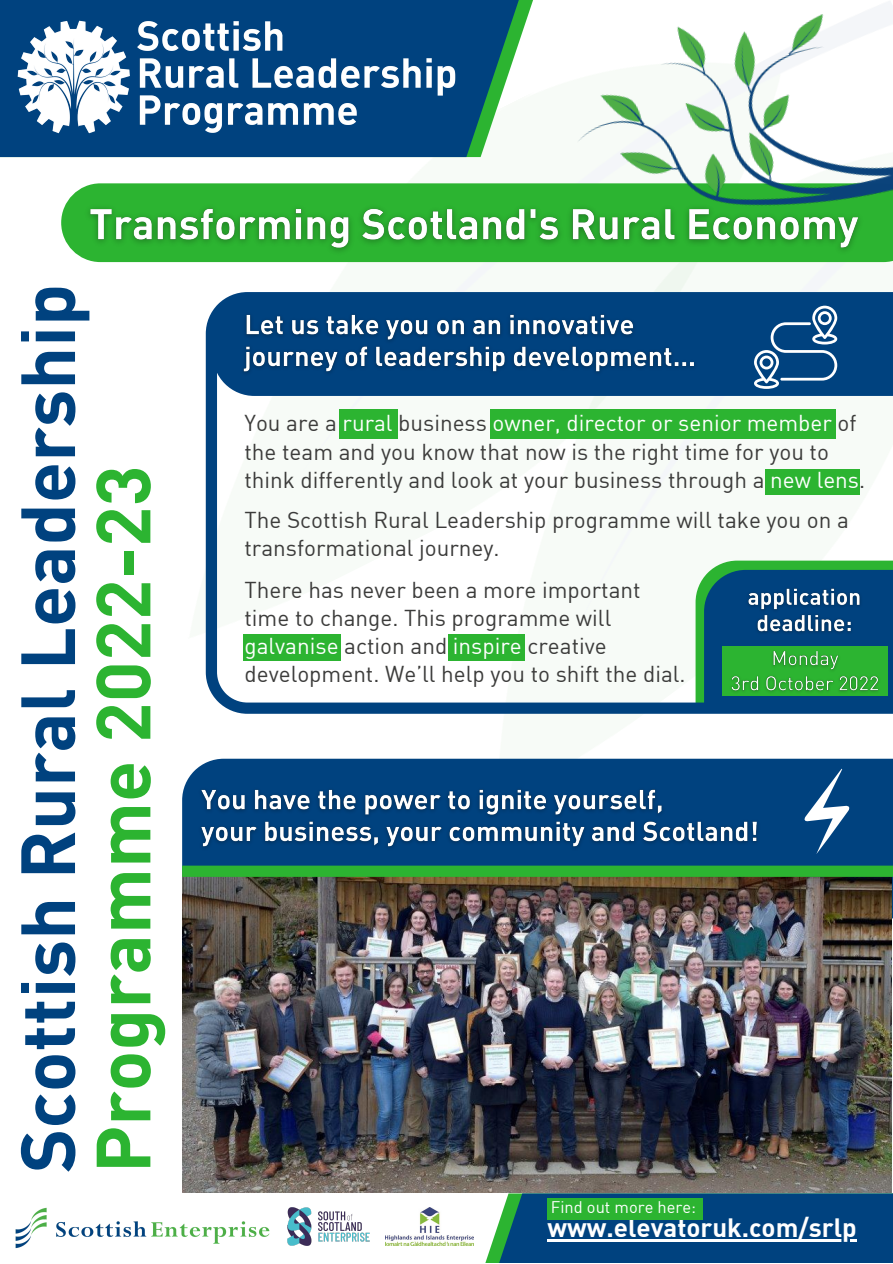
<style>
.page{position:relative;width:893px;height:1264px;background:#fff}
.page>*{position:absolute;margin:0;border:0;box-sizing:border-box;transform-origin:0 0}
.t1{font:75.45px "DIN Bold";color:#00427f}
.t2{font:75.45px "DIN Bold";color:#2cb431}
.t3{font:25.95px "DIN Bold";color:#fff}
.t4{font:22.5px/28.2px "DIN";color:#3c3c3b}
.t5{font:16.5px "DIN";color:#fff}
.s1{color:#fff}
</style>
<div class="page">
<svg style="left:0;top:0;width:533px;height:157px;background:#25638a"></svg>
<img style="left:15px;top:17px;width:444px;height:120px">
<svg style="left:61px;top:183px;width:476px;height:79px;fill:#2cb431"></svg>
<img style="left:537px;top:1px;width:355px;height:291px">
<div style="left:182px;top:758px;width:710px;height:160px;background:#00427f"></div>
<img style="left:182px;top:876px;width:709px;height:317px">
<img style="left:287px;top:1207px;width:83px;height:39px">
<img style="left:385px;top:1207px;width:87px;height:38px">
<img style="left:15px;top:1207px;width:255px;height:41px">
<svg style="left:472px;top:1193px;width:420px;height:69px;background:#175785"></svg>
<hr style="left:547px;top:1238px;width:309px;height:3px;background:#fff">
<div style="left:547px;top:1197px;width:155px;height:22px;background:#2cb431"></div>
<div style="left:182px;top:865px;width:710px;height:11px;background:#2cb431"></div>
<svg style="left:803px;top:767px;width:47px;height:87px"></svg>
<svg style="left:206px;top:292px;width:686px;height:421px"></svg>
<div style="left:448px;top:634px;width:77px;height:27px;background:#2cb431"></div>
<img style="left:724px;top:640px;width:161px;height:61px">
<img style="left:741px;top:576px;width:125px;height:66px">
<img style="left:79px;top:186px;width:790px;height:74px">
<img style="left:194px;top:775px;width:571px;height:79px">
<h1 class="t1" style="left:-2px;top:1173px;width:890px;rotate:-90deg">Scottish Rural Leadership</h1>
<h1 class="t2" style="left:74px;top:1173px;width:709px;rotate:-90deg">Programme 2022-23</h1>
<p class="t4" style="left:244px;top:409px;width:622px">You are a <span class="s1">rural</span> business <span class="s1">owner, director or senior member</span> of the team and you know that now is the right time for you to think differently and look at your business through a <span class="s1">new lens</span>.</p>
<p class="t4" style="left:244px;top:505px;width:606px">The Scottish Rural Leadership programme will take you on a transformational journey.</p>
<p class="t4" style="left:244px;top:575px;width:442px">There has never been a more important time to change. This programme will <span class="s1">galvanise</span> action and <span class="s1">inspire</span> creative development. We’ll help you to shift the dial.</p>
<p class="t5" style="left:551px;top:1196px;width:147px">Find out more here:</p>
<p class="t3" style="left:547px;top:1210px;width:311px">www.elevatoruk.com/srlp</p>
</div>
